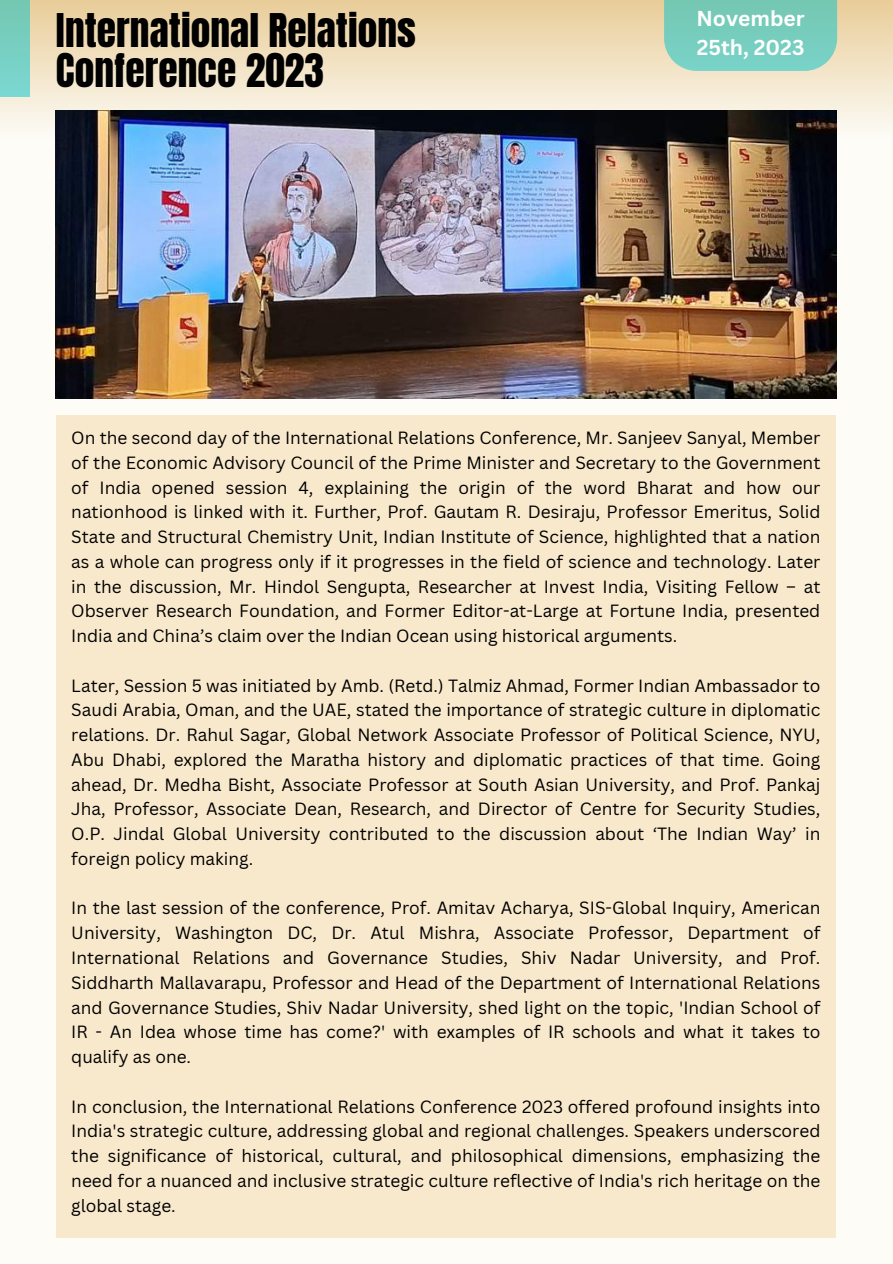
<style>
.page{position:relative;width:893px;height:1264px;background:#fff}
.page>*{position:absolute;margin:0;border:0;box-sizing:border-box;transform-origin:0 0}
.t1{font:39.45px/40.5px "Anton";color:#000}
.t2{font:700 21px/29.2px "Canva Sans";color:#fff}
.t3{font:17.25px/24.8px "Canva Sans";color:#000;text-align:justify}
</style>
<div class="page">
<div style="left:0;top:0;width:892px;height:1263px;background:#fdfcf7"></div>
<div style="left:56px;top:415px;width:779px;height:822px;background:#f9e9cc"></div>
<div style="left:1px;top:0;width:891px;height:162px;background:linear-gradient(to bottom,#ebcf9c,#fbfdfe)"></div>
<div style="left:0;top:0;width:30px;height:97px;background:linear-gradient(to bottom,#74c7b1,#7bd7d2)"></div>
<svg style="left:664px;top:0;width:173px;height:71px;background:#7bcdbd"></svg>
<img style="left:56px;top:110px;width:780px;height:288px">
<h1 class="t1" style="left:56px;top:10px;width:361px">International Relations<br>Conference 2023</h1>
<p class="t2" style="left:696px;top:3px;width:110px">November<br>25th, 2023</p>
<p class="t3" style="left:71px;top:425px;width:750px">On the second day of the International Relations Conference, Mr. Sanjeev Sanyal, Member of the Economic Advisory Council of the Prime Minister and Secretary to the Government of India opened session 4, explaining the origin of the word Bharat and how our nationhood is linked with it. Further, Prof. Gautam R. Desiraju, Professor Emeritus, Solid State and Structural Chemistry Unit, Indian Institute of Science, highlighted that a nation as a whole can progress only if it progresses in the field of science and technology. Later in the discussion, Mr. Hindol Sengupta, Researcher at Invest India, Visiting Fellow – at Observer Research Foundation, and Former Editor-at-Large at Fortune India, presented India and China’s claim over the Indian Ocean using historical arguments.</p>
<p class="t3" style="left:71px;top:672px;width:750px">Later, Session 5 was initiated by Amb. (Retd.) Talmiz Ahmad, Former Indian Ambassador to Saudi Arabia, Oman, and the UAE, stated the importance of strategic culture in diplomatic relations. Dr. Rahul Sagar, Global Network Associate Professor of Political Science, NYU, Abu Dhabi, explored the Maratha history and diplomatic practices of that time. Going ahead, Dr. Medha Bisht, Associate Professor at South Asian University, and Prof. Pankaj Jha, Professor, Associate Dean, Research, and Director of Centre for Security Studies, O.P. Jindal Global University contributed to the discussion about ‘The Indian Way’ in foreign policy making.</p>
<p class="t3" style="left:71px;top:895px;width:750px">In the last session of the conference, Prof. Amitav Acharya, SIS-Global Inquiry, American University, Washington DC, Dr. Atul Mishra, Associate Professor, Department of International Relations and Governance Studies, Shiv Nadar University, and Prof.<br>Siddharth Mallavarapu, Professor and Head of the Department of International Relations and Governance Studies, Shiv Nadar University, shed light on the topic, 'Indian School of IR - An Idea whose time has come?' with examples of IR schools and what it takes to qualify as one.</p>
<p class="t3" style="left:71px;top:1093px;width:750px">In conclusion, the International Relations Conference 2023 offered profound insights into India's strategic culture, addressing global and regional challenges. Speakers underscored the significance of historical, cultural, and philosophical dimensions, emphasizing the need for a nuanced and inclusive strategic culture reflective of India's rich heritage on the global stage.</p>
</div>
